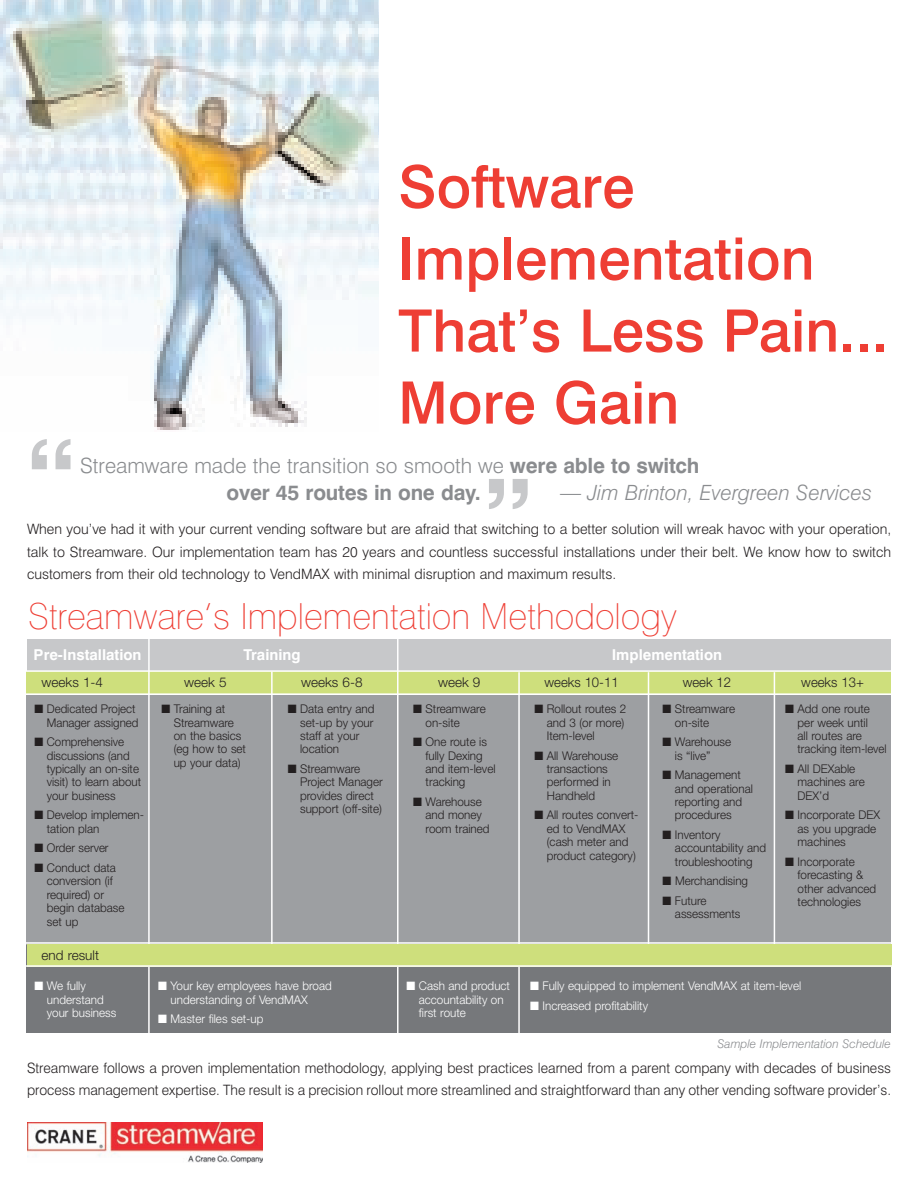
<style>
.page{position:relative;width:918px;height:1188px;background:#fff}
.page>*{position:absolute;margin:0;border:0;box-sizing:border-box;transform-origin:0 0}
.t1{font:700 110.25px "Swiss 721 BT";color:#c7c8ca}
.t2{font:500 58.5px/72px "Swiss 721 BT";color:#ee3e34}
.t3{font:100 36px "Swiss 721 BT";color:#ee3e34}
.t4{font:300 21px/27px "Swiss 721 BT";color:#8a8c8f}
.t5{font:italic 300 21px "Swiss 721 BT";color:#8a8c8f}
.t6{font:700 15px "Swiss 721 BT";color:#fff}
.t7{font:300 14.25px/22.5px "Swiss 721 BT";color:#231f20;text-align:justify}
.t8{font:300 13.5px "Helvetica Neue";color:#231f20}
.t9{font:300 12px/13.5px "Helvetica Neue";color:#231f20}
.t10{font:300 12px/13.5px "Helvetica Neue";color:#fff}
.t11{font:300 12px/13.5px "Helvetica Neue";color:#231f20;text-align:right;scale:.96 1}
.t12{font:italic 300 12px "Swiss 721 BT";color:#8a8c8f}
.s1{font-weight:700}
.s2{font-style:normal}
</style>
<div class="page">
<div style="left:27px;top:639px;width:864px;height:32px;background:#c7c8ca"></div>
<img style="left:1px;top:0;width:378px;height:430px">
<img style="left:28px;top:1123px;width:235px;height:40px">
<div style="left:27px;top:695px;width:864px;height:317px;background:#9d9fa2"></div>
<div style="left:27px;top:671px;width:864px;height:23px;background:#cedf7c"></div>
<div style="left:27px;top:945px;width:864px;height:88px;background:#76787b"></div>
<hr style="left:0;top:670px;width:896px;height:2px;background:#fff">
<hr style="left:0;top:693px;width:896px;height:2px;background:#fff">
<hr style="left:0;top:942px;width:896px;height:2px;background:#fff">
<hr style="left:271px;top:672px;width:2px;height:273px;background:#fff">
<hr style="left:648px;top:672px;width:1px;height:273px;background:#fff">
<hr style="left:774px;top:672px;width:1px;height:273px;background:#fff">
<hr style="left:397px;top:639px;width:2px;height:401px;background:#fff">
<hr style="left:518px;top:672px;width:2px;height:367px;background:#fff">
<hr style="left:148px;top:635px;width:2px;height:405px;background:#fff">
<div style="left:27px;top:944px;width:864px;height:22px;background:#cedf7c"></div>
<hr style="left:0;top:965px;width:896px;height:2px;background:#fff">
<h1 class="t1" style="left:27px;top:441px;width:50px">“</h1>
<h2 class="t2" style="left:398px;top:157px;width:491px">Software<br>Implementation<br>That’s Less Pain...<br>More Gain</h2>
<h3 class="t4" style="left:227px;top:454px;width:474px;text-indent:-146px">Streamware made the transition so smooth we <span class="s1">were able to switch over 45 routes in one day.</span></h3>
<h1 class="t1" style="left:532px;top:507px;width:50px;rotate:-180deg">“</h1>
<h3 class="t5" style="left:560px;top:485px;width:313px"><span class="s2">—</span> Jim Brinton, Evergreen Services</h3>
<p class="t7" style="left:27px;top:519px;width:866px">When you’ve had it with your current vending software but are afraid that switching to a better solution will wreak havoc with your operation, talk to Streamware. Our implementation team has 20 years and countless successful installations under their belt. We know how to switch customers from their old technology to VendMAX with minimal disruption and maximum results.</p>
<h3 class="t3" style="left:28px;top:603px;width:650px">Streamware’s Implementation Methodology</h3>
<p class="t6" style="left:34px;top:649px;width:109px">Pre-Installation</p>
<p class="t6" style="left:244px;top:649px;width:58px">Training</p>
<p class="t6" style="left:612px;top:649px;width:112px">Implementation</p>
<p class="t8" style="left:42px;top:674px;width:63px">weeks 1-4</p>
<p class="t8" style="left:184px;top:674px;width:44px">week 5</p>
<p class="t8" style="left:301px;top:674px;width:63px">weeks 6-8</p>
<p class="t8" style="left:438px;top:674px;width:44px">week 9</p>
<p class="t8" style="left:545px;top:674px;width:76px">weeks 10-11</p>
<p class="t8" style="left:683px;top:674px;width:50px">week 12</p>
<p class="t8" style="left:801px;top:674px;width:64px">weeks 13+</p>
<p class="t11" style="left:34px;top:702px;width:110px">■ Dedicated Project<br>Manager assigned</p>
<p class="t11" style="left:47px;top:735px;width:100px;text-align:left;text-indent:-12px">■ Comprehensive discussions (and typically an on-site visit) to learn about your business</p>
<p class="t9" style="left:47px;top:808px;width:99px;text-indent:-12px">■ Develop implemen&shy;tation plan</p>
<p class="t11" style="left:34px;top:841px;width:79px">■ Order server</p>
<p class="t9" style="left:47px;top:861px;width:79px;text-indent:-12px">■ Conduct data conversion (if required) or begin database set up</p>
<p class="t9" style="left:426px;top:702px;width:62px;text-indent:-12px">■ Streamware on-site</p>
<p class="t9" style="left:426px;top:735px;width:71px;text-indent:-12px">■ One route is fully Dexing and item-level tracking</p>
<p class="t9" style="left:426px;top:795px;width:65px;text-indent:-12px">■ Warehouse and money room trained</p>
<p class="t9" style="left:675px;top:702px;width:62px;text-indent:-12px">■ Streamware on-site</p>
<p class="t9" style="left:675px;top:735px;width:58px;text-indent:-12px">■ Warehouse is “live”</p>
<p class="t9" style="left:675px;top:768px;width:79px;text-indent:-12px">■ Management and operational reporting and procedures</p>
<p class="t9" style="left:675px;top:828px;width:93px;text-indent:-12px">■ Inventory accountability and troubleshooting</p>
<p class="t9" style="left:663px;top:874px;width:87px">■ Merchandising</p>
<p class="t9" style="left:675px;top:894px;width:67px;text-indent:-12px">■ Future assessments</p>
<p class="t9" style="left:174px;top:702px;width:74px;text-indent:-12px">■ Training at<br>Streamware on the basics (eg how to set up your data)</p>
<p class="t9" style="left:300px;top:702px;width:76px;text-indent:-12px">■ Data entry and set-up by your staff at your location</p>
<p class="t9" style="left:547px;top:702px;width:81px;text-indent:-12px">■ Rollout routes 2 and 3 (or more)<br>Item-level</p>
<p class="t9" style="left:547px;top:748px;width:73px;text-indent:-12px">■ All Warehouse transactions performed in<br>Handheld</p>
<p class="t9" style="left:547px;top:808px;width:93px;text-indent:-12px">■ All routes convert&shy;ed to VendMAX (cash meter and product category)</p>
<p class="t9" style="left:798px;top:702px;width:90px;text-indent:-12px">■ Add one route per week until<br>all routes are tracking item-level</p>
<p class="t9" style="left:798px;top:762px;width:69px;text-indent:-12px">■ All DEXable machines are<br>DEX’d</p>
<p class="t9" style="left:798px;top:808px;width:84px;text-indent:-12px">■ Incorporate DEX as you upgrade machines</p>
<p class="t9" style="left:798px;top:855px;width:80px;text-indent:-12px">■ Incorporate forecasting &amp; other advanced technologies</p>
<p class="t9" style="left:300px;top:762px;width:84px;text-indent:-12px">■ Streamware<br>Project Manager provides direct support (off-site)</p>
<p class="t8" style="left:42px;top:947px;width:59px">end result</p>
<p class="t10" style="left:47px;top:979px;width:71px;text-indent:-12px">■ We fully understand your business</p>
<p class="t10" style="left:171px;top:979px;width:163px;text-indent:-12px">■ Your key employees have broad understanding of VendMAX</p>
<p class="t10" style="left:158px;top:1012px;width:107px">■ Master files set-up</p>
<p class="t10" style="left:419px;top:979px;width:93px;text-indent:-12px">■ Cash and product accountability on first route</p>
<p class="t10" style="left:530px;top:979px;width:273px">■ Fully equipped to implement VendMAX at item-level</p>
<p class="t10" style="left:530px;top:999px;width:119px">■ Increased profitability</p>
<p class="t12" style="left:717px;top:1039px;width:175px">Sample Implementation Schedule</p>
<p class="t7" style="left:27px;top:1058px;width:866px">Streamware follows a proven implementation methodology, applying best practices learned from a parent company with decades of business process management expertise. The result is a precision rollout more streamlined and straightforward than any other vending software provider’s.</p>
</div>
